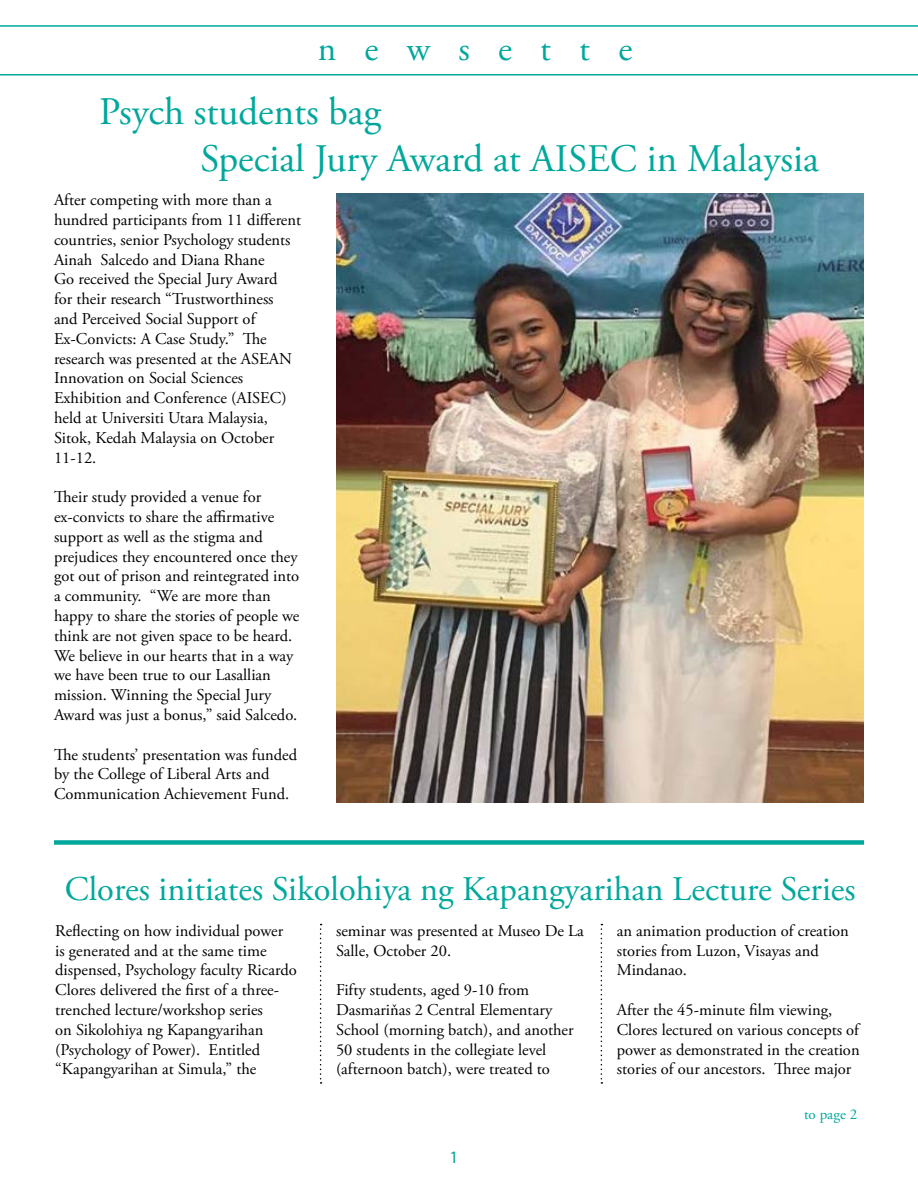
<style>
.page{position:relative;width:918px;height:1188px;background:#fff}
.page>*{position:absolute;margin:0;border:0;box-sizing:border-box;transform-origin:0 0}
.t1{font:39px "Adobe Garamond Pro";color:#00a89c}
.t2{font:35.25px "Adobe Garamond Pro";letter-spacing:.8em;color:#00a89c}
.t3{font:34.5px "Adobe Garamond Pro";color:#00a89c}
.t4{font:17.55px "Myriad Pro";color:#00a89c}
.t5{font:16.5px/19.8px "Adobe Garamond Pro";color:#000}
.t6{font:15px "Adobe Garamond Pro";color:#00a89c}
</style>
<div class="page">
<hr style="left:0;top:74px;width:918px;height:2px;background:#00a89c">
<hr style="left:0;top:25px;width:918px;height:2px;background:#00a89c">
<div style="left:54px;top:840px;width:810px;height:5px;background:#00a89c"></div>
<img style="left:336px;top:193px;width:528px;height:609px">
<svg style="left:320px;top:924px;width:2px;height:160px"></svg>
<svg style="left:601px;top:924px;width:1px;height:160px"></svg>
<h2 class="t2" style="left:318px;top:27px;width:316px">newsette</h2>
<h1 class="t1" style="left:99px;top:88px;width:283px">Psych students bag</h1>
<h1 class="t1" style="left:200px;top:136px;width:620px">Special Jury Award at AISEC in Malaysia</h1>
<p class="t5" style="left:54px;top:191px;width:249px">After competing with more than a hundred participants from 11 different countries, senior Psychology students<br>Ainah Salcedo and Diana Rhane<br>Go received the Special Jury Award<br>for their research “Trustworthiness and Perceived Social Support of<br>Ex-Convicts: A Case Study.” The research was presented at the ASEAN<br>Innovation on Social Sciences<br>Exhibition and Conference (AISEC) held at Universiti Utara Malaysia,<br>Sitok, Kedah Malaysia on October<br>11-12.</p>
<p class="t5" style="left:54px;top:488px;width:247px">Their study provided a venue for ex-convicts to share the affirmative support as well as the stigma and prejudices they encountered once they got out of prison and reintegrated into a community. “We are more than happy to share the stories of people we think are not given space to be heard.<br>We believe in our hearts that in a way we have been true to our Lasallian mission. Winning the Special Jury Award was just a bonus,” said Salcedo.</p>
<p class="t5" style="left:54px;top:745px;width:245px">The students’ presentation was funded by the College of Liberal Arts and<br>Communication Achievement Fund.</p>
<h3 class="t3" style="left:65px;top:868px;width:792px">Clores initiates Sikolohiya ng Kapangyarihan Lecture Series</h3>
<p class="t5" style="left:55px;top:921px;width:243px">Reflecting on how individual power is generated and at the same time dispensed, Psychology faculty Ricardo Clores delivered the first of a three&shy;trenched lecture/workshop series<br>on Sikolohiya ng Kapangyarihan (Psychology of Power). Entitled “Kapangyarihan at Simula,” the</p>
<p class="t5" style="left:336px;top:921px;width:249px">seminar was presented at Museo De La<br>Salle, October 20.</p>
<p class="t5" style="left:617px;top:921px;width:234px">an animation production of creation stories from Luzon, Visayas and<br>Mindanao.</p>
<p class="t5" style="left:617px;top:1000px;width:244px">After the 45-minute film viewing, Clores lectured on various concepts of power as demonstrated in the creation stories of our ancestors. Three major</p>
<p class="t6" style="left:804px;top:1105px;width:55px">to page 2</p>
<p class="t5" style="left:336px;top:981px;width:239px">Fifty students, aged 9-10 from Dasmariňas 2 Central Elementary School (morning batch), and another 50 students in the collegiate level (afternoon batch), were treated to</p>
<p class="t4" style="left:449px;top:1146px;width:10px">1</p>
</div>
